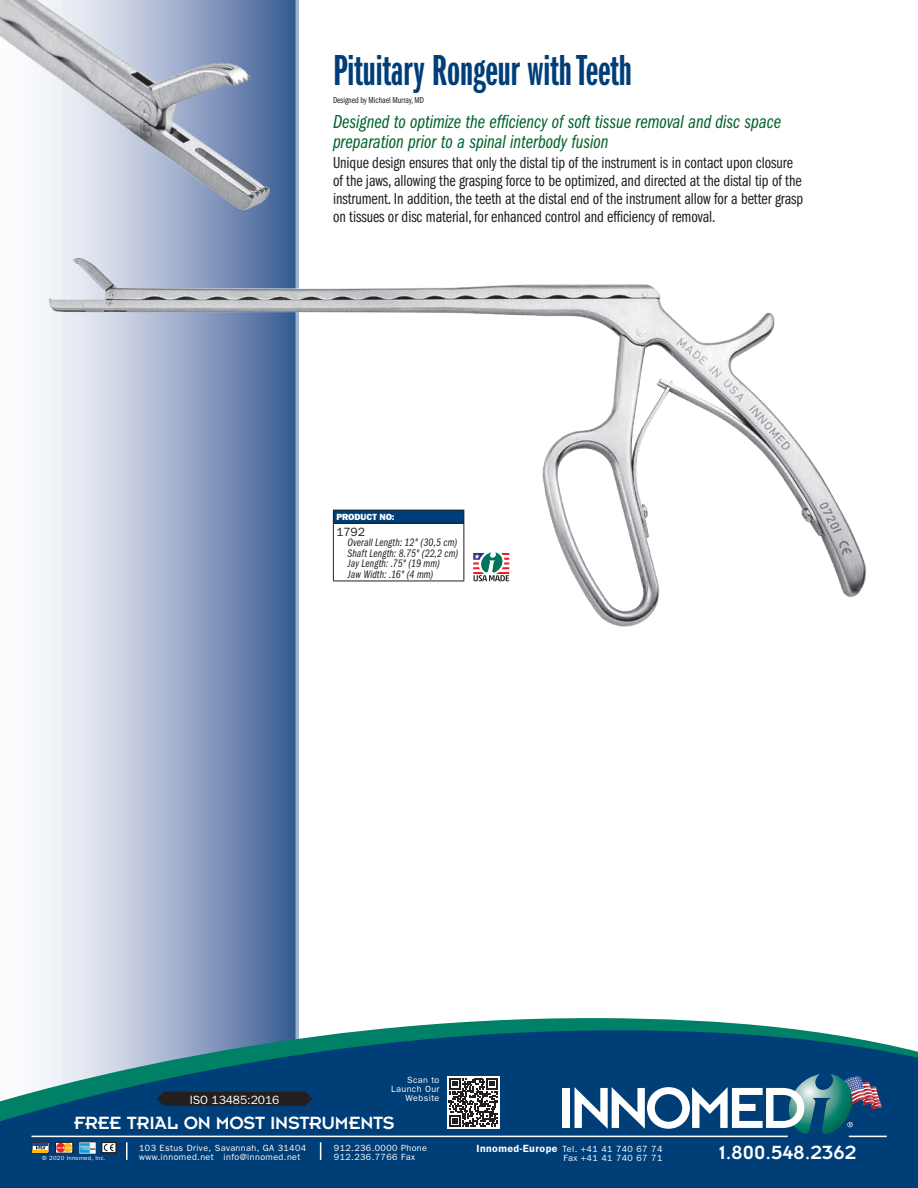
<style>
.page{position:relative;width:918px;height:1188px;background:#fff}
.page>*{position:absolute;margin:0;border:0;box-sizing:border-box;transform-origin:0 0}
.t1{font:45px "ITC Franklin Gothic Std Dm X Cp";color:#003e78}
.t2{font:21px "Insignia";color:#fff}
.t3{font:19.5px/19.5px "ITC Franklin Gothic Std Bk Cp It";color:#00622c}
.t4{font:19.5px "Insignia";letter-spacing:-.01em;color:#fff}
.t5{font:16.5px/18px "ITC Franklin Gothic Std Bk Cp";letter-spacing:-.005em;color:#231f20}
.t6{font:12px "Franklin Gothic";letter-spacing:-.005em;color:#fff}
.t7{font:12px "Franklin Gothic";color:#231f20}
.t8{font:11.25px/10.5px "ITC Franklin Gothic Std Bk Cp It";letter-spacing:.01em;color:#231f20}
.t9{font:9px/9px "Franklin Gothic";letter-spacing:.045em;color:#fff}
.t10{font:9px "ITC Franklin Gothic Std Bk Cp";letter-spacing:-.005em;color:#231f20}
.t11{font:800 9px "Franklin Gothic";letter-spacing:-.005em;color:#fff}
.t12{font:6px "Franklin Gothic";letter-spacing:.045em;color:#fff}
.s1{font-weight:600;font-size:10.5px}
</style>
<div class="page">
<svg style="left:40px;top:0;width:256px;height:1018px;background:#a1b0cc"></svg>
<hr style="left:296px;top:0;width:2px;height:1044px;background:#cfd6e6">
<img style="left:42px;top:254px;width:824px;height:376px">
<div style="left:333px;top:510px;width:131px;height:71px;background:#fff"></div>
<div style="left:333px;top:510px;width:131px;height:13px;background:#003e78"></div>
<hr style="left:333px;top:581px;width:131px;height:1px;background:#231f20">
<hr style="left:333px;top:524px;width:1px;height:57px;background:#231f20">
<hr style="left:464px;top:524px;width:1px;height:57px;background:#231f20">
<hr style="left:333px;top:510px;width:131px;height:1px;background:#231f20">
<svg style="left:333px;top:510px;width:1px;height:13px"></svg>
<svg style="left:464px;top:510px;width:1px;height:13px"></svg>
<hr style="left:333px;top:523px;width:131px;height:1px;background:#231f20">
<svg style="left:473px;top:552px;width:36px;height:29px"></svg>
<img style="left:0;top:0;width:283px;height:219px">
<svg style="left:0;top:1018px;width:918px;height:170px;background:#225e88"></svg>
<svg style="left:32px;top:1142px;width:17px;height:11px"></svg>
<hr style="left:33px;top:1143px;width:15px;height:3px;background:#0d4da1">
<svg style="left:55px;top:1142px;width:18px;height:11px"></svg>
<img style="left:79px;top:1142px;width:17px;height:11px">
<div style="left:101px;top:1142px;width:15px;height:11px;border:1px solid #231f20"></div>
<svg style="left:104px;top:1144px;width:10px;height:7px"></svg>
<div style="left:102px;top:1142px;width:14px;height:11px;border:1px solid #231f20"></div>
<div style="left:447px;top:1076px;width:52px;height:52px;background:#fff"></div>
<svg style="left:449px;top:1078px;width:49px;height:49px"></svg>
<div style="left:563px;top:1088px;width:7px;height:40px;background:#fff"></div>
<svg style="left:575px;top:1074px;width:307px;height:62px"></svg>
<svg style="left:157px;top:1092px;width:155px;height:14px;background:#202025"></svg>
<h1 class="t1" style="left:333px;top:46px;width:301px">Pituitary Rongeur with Teeth</h1>
<p class="t10" style="left:333px;top:95px;width:93px">Designed by Michael Murray, MD</p>
<p class="t3" style="left:333px;top:113px;width:450px">Designed to optimize the efficiency of soft tissue removal and disc space preparation prior to a spinal interbody fusion</p>
<p class="t5" style="left:333px;top:154px;width:472px">Unique design ensures that only the distal tip of the instrument is in contact upon closure of the jaws, allowing the grasping force to be optimized, and directed at the distal tip of the instrument. In addition, the teeth at the distal end of the instrument allow for a better grasp on tissues or disc material, for enhanced control and efficiency of removal.</p>
<p class="t11" style="left:336px;top:512px;width:60px">PRODUCT NO:</p>
<p class="t7" style="left:336px;top:525px;width:30px">1792</p>
<p class="t8" style="left:348px;top:538px;width:112px">Overall Length: 12" (30,5 cm)<br>Shaft Length: 8.75" (22,2 cm)<br>Jay Length: .75" (19 mm)<br>Jaw Width: .16" (4 mm)</p>
<p class="t9" style="left:391px;top:1076px;width:50px;text-align:right">Scan to<br>Launch Our</p>
<p class="t6" style="left:190px;top:1093px;width:91px">ISO 13485:2016</p>
<p class="t9" style="left:406px;top:1094px;width:35px">Website</p>
<p class="t4" style="left:74px;top:1113px;width:322px">FREE TRIAL ON MOST INSTRUMENTS</p>
<p class="t9" style="left:139px;top:1143px;width:169px">103 Estus Drive, Savannah, GA 31404 www.innomed.net info@innomed.net</p>
<p class="t9" style="left:334px;top:1143px;width:95px">912.236.0000 Phone<br>912.236.7766 Fax</p>
<p class="t9" style="left:476px;top:1145px;width:188px"><span class="s1">Innomed-Europe</span> Tel. +41 41 740 67 74</p>
<p class="t12" style="left:42px;top:1154px;width:65px">© 2020 Innomed, Inc.</p>
<p class="t9" style="left:563px;top:1154px;width:100px">Fax +41 41 740 67 71</p>
<p class="t2" style="left:719px;top:1142px;width:139px">1.800.548.2362</p>
</div>
